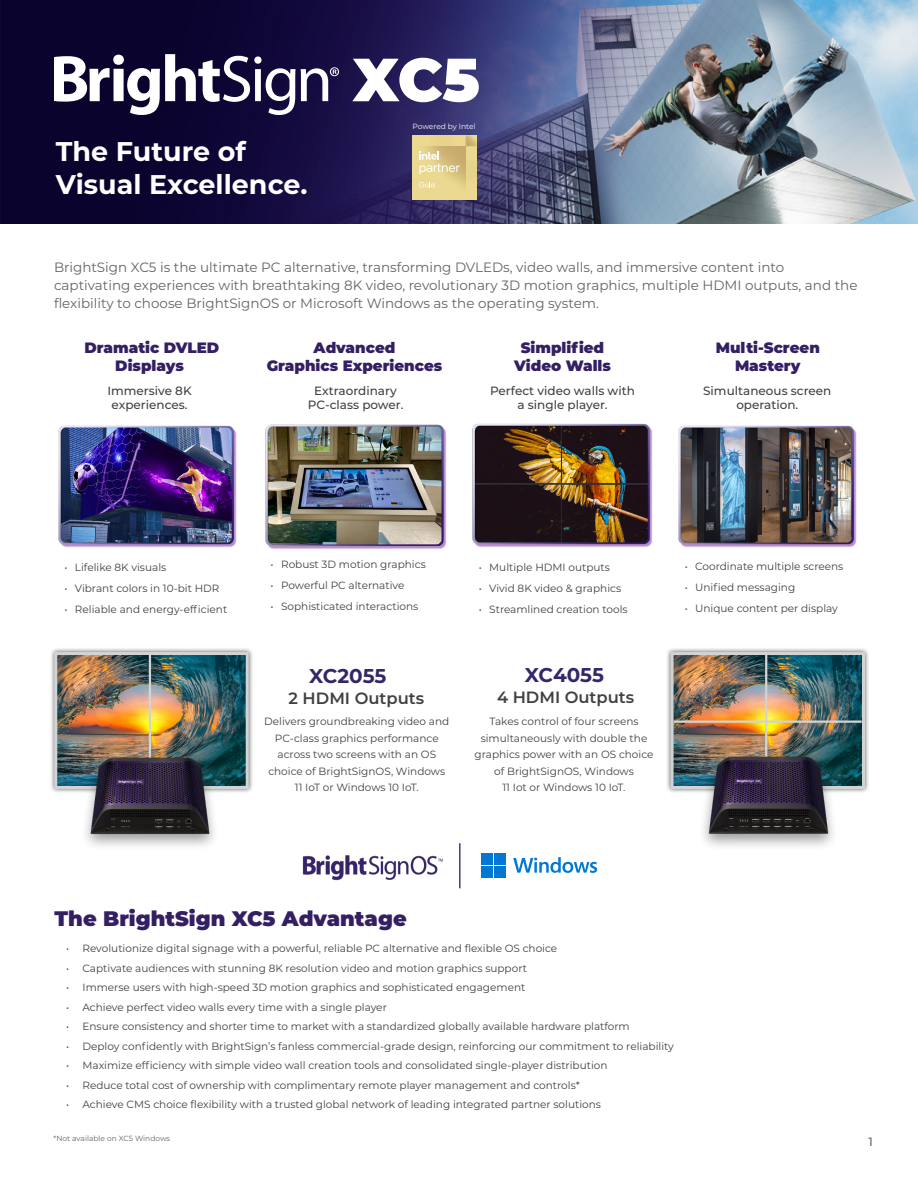
<style>
.page{position:relative;width:918px;height:1188px;background:#fff}
.page>*{position:absolute;margin:0;border:0;box-sizing:border-box;transform-origin:0 0}
.t1{font:900 60.75px "Montserrat";color:#fff}
.t2{font:700 27px/33px "Montserrat";color:#fff}
.t3{font:900 21px "Montserrat";color:#341f63}
.t4{font:700 19.95px "Montserrat";letter-spacing:-.005em;color:#31286a}
.t5{font:600 16.35px "Montserrat";color:#414042}
.t6{font:900 15px "Montserrat";color:#341f63}
.t7{font:13.5px/18px "Montserrat";color:#636466}
.t8{font:500 12px/14.4px "Montserrat";color:#414042;text-align:center}
.t9{font:500 12px "Montserrat";color:#636466}
.t10{font:10.5px/16.5px "Montserrat";color:#414042;text-align:center}
.t11{font:7.5px "Montserrat";color:#636466}
.t12{font:7.5px "Montserrat";letter-spacing:-.015em;color:#fff}
</style>
<div class="page">
<img style="left:0;top:0;width:918px;height:223px">
<svg style="left:54px;top:54px;width:285px;height:61px"></svg>
<img style="left:472px;top:423px;width:181px;height:124px">
<img style="left:265px;top:424px;width:182px;height:125px">
<img style="left:58px;top:425px;width:179px;height:123px">
<img style="left:678px;top:425px;width:179px;height:123px">
<div style="left:412px;top:136px;width:64px;height:64px;background:#ebd991"></div>
<svg style="left:466px;top:136px;width:10px;height:10px"></svg>
<img style="left:419px;top:146px;width:47px;height:42px">
<svg style="left:419px;top:152px;width:41px;height:22px"></svg>
<svg style="left:419px;top:182px;width:15px;height:5px"></svg>
<img style="left:303px;top:855px;width:140px;height:25px">
<hr style="left:459px;top:843px;width:1px;height:45px;background:#31286a">
<div style="left:481px;top:853px;width:12px;height:12px;background:#0078d4"></div>
<div style="left:494px;top:853px;width:12px;height:12px;background:#0078d4"></div>
<div style="left:481px;top:866px;width:12px;height:12px;background:#0078d4"></div>
<div style="left:494px;top:866px;width:12px;height:12px;background:#0078d4"></div>
<svg style="left:513px;top:857px;width:84px;height:16px"></svg>
<div style="left:665px;top:647px;width:205px;height:147px;background:#000;opacity:.65"></div>
<img style="left:675px;top:656px;width:186px;height:87px">
<div style="left:671px;top:652px;width:194px;height:137px;border:3px solid #d1d3d4"></div>
<hr style="left:765px;top:652px;width:2px;height:136px;background:#d1d3d4">
<hr style="left:674px;top:721px;width:188px;height:2px;background:#d1d3d4">
<img style="left:665px;top:743px;width:205px;height:103px">
<div style="left:49px;top:647px;width:205px;height:147px;background:#000;opacity:.65"></div>
<img style="left:58px;top:656px;width:187px;height:87px">
<div style="left:54px;top:652px;width:195px;height:137px;border:3px solid #d1d3d4"></div>
<hr style="left:149px;top:652px;width:2px;height:136px;background:#d1d3d4">
<img style="left:49px;top:743px;width:204px;height:103px">
<p class="t1" style="left:353px;top:34px;width:129px">XC5</p>
<p class="t2" style="left:56px;top:134px;width:253px">The Future of<br>Visual Excellence.</p>
<p class="t12" style="left:413px;top:121px;width:65px">Powered by Intel</p>
<p class="t7" style="left:54px;top:257px;width:805px">BrightSign XC5 is the ultimate PC alternative, transforming DVLEDs, video walls, and immersive content into captivating experiences with breathtaking 8K video, revolutionary 3D motion graphics, multiple HDMI outputs, and the flexibility to choose BrightSignOS or Microsoft Windows as the operating system.</p>
<p class="t6" style="left:84px;top:336px;width:136px">Dramatic DVLED</p>
<p class="t6" style="left:115px;top:354px;width:70px">Displays</p>
<p class="t8" style="left:107px;top:383px;width:86px">Immersive 8K experiences.</p>
<p class="t6" style="left:314px;top:336px;width:83px">Advanced</p>
<p class="t6" style="left:267px;top:354px;width:177px">Graphics Experiences</p>
<p class="t6" style="left:521px;top:336px;width:85px">Simplified</p>
<p class="t6" style="left:514px;top:354px;width:98px">Video Walls</p>
<p class="t6" style="left:716px;top:336px;width:106px">Multi-Screen</p>
<p class="t6" style="left:735px;top:354px;width:67px">Mastery</p>
<p class="t8" style="left:308px;top:383px;width:97px">Extraordinary<br>PC-class power.</p>
<p class="t8" style="left:703px;top:383px;width:130px">Simultaneous screen operation.</p>
<p class="t8" style="left:490px;top:383px;width:146px">Perfect video walls with a single player.</p>
<p class="t10" style="left:64px;top:558px;width:103px">• Lifelike 8K visuals</p>
<p class="t10" style="left:64px;top:579px;width:157px">• Vibrant colors in 10-bit HDR</p>
<p class="t10" style="left:64px;top:600px;width:164px">• Reliable and energy-efficient</p>
<p class="t10" style="left:271px;top:556px;width:157px">• Robust 3D motion graphics</p>
<p class="t10" style="left:271px;top:577px;width:135px">• Powerful PC alternative</p>
<p class="t10" style="left:271px;top:598px;width:149px">• Sophisticated interactions</p>
<p class="t10" style="left:479px;top:558px;width:133px">• Multiple HDMI outputs</p>
<p class="t10" style="left:479px;top:579px;width:144px">• Vivid 8K video &amp; graphics</p>
<p class="t10" style="left:479px;top:600px;width:150px">• Streamlined creation tools</p>
<p class="t4" style="left:309px;top:661px;width:79px">XC2055</p>
<p class="t4" style="left:525px;top:661px;width:81px">XC4055</p>
<p class="t5" style="left:289px;top:687px;width:137px">2 HDMI Outputs</p>
<p class="t5" style="left:497px;top:686px;width:139px">4 HDMI Outputs</p>
<p class="t10" style="left:264px;top:713px;width:187px">Delivers groundbreaking video and<br>PC-class graphics performance across two screens with an OS choice of BrightSignOS, Windows<br>11 IoT or Windows 10 IoT.</p>
<p class="t10" style="left:474px;top:713px;width:181px">Takes control of four screens simultaneously with double the graphics power with an OS choice of BrightSignOS, Windows<br>11 Iot or Windows 10 IoT.</p>
<p class="t10" style="left:685px;top:558px;width:160px">• Coordinate multiple screens</p>
<p class="t10" style="left:685px;top:579px;width:112px">• Unified messaging</p>
<p class="t10" style="left:685px;top:600px;width:155px">• Unique content per display</p>
<p class="t3" style="left:54px;top:903px;width:354px">The BrightSign XC5 Advantage</p>
<p class="t10" style="left:66px;top:940px;width:493px">• Revolutionize digital signage with a powerful, reliable PC alternative and flexible OS choice</p>
<p class="t10" style="left:66px;top:959px;width:462px">• Captivate audiences with stunning 8K resolution video and motion graphics support</p>
<p class="t10" style="left:66px;top:979px;width:461px">• Immerse users with high-speed 3D motion graphics and sophisticated engagement</p>
<p class="t10" style="left:66px;top:998px;width:322px">• Achieve perfect video walls every time with a single player</p>
<p class="t10" style="left:66px;top:1018px;width:565px">• Ensure consistency and shorter time to market with a standardized globally available hardware platform</p>
<p class="t10" style="left:66px;top:1037px;width:610px">• Deploy confidently with BrightSign’s fanless commercial-grade design, reinforcing our commitment to reliability</p>
<p class="t10" style="left:66px;top:1057px;width:543px">• Maximize efficiency with simple video wall creation tools and consolidated single-player distribution</p>
<p class="t10" style="left:66px;top:1076px;width:515px">• Reduce total cost of ownership with complimentary remote player management and controls*</p>
<p class="t10" style="left:66px;top:1096px;width:537px">• Achieve CMS choice flexibility with a trusted global network of leading integrated partner solutions</p>
<p class="t11" style="left:54px;top:1133px;width:118px">*Not available on XC5 Windows</p>
<p class="t9" style="left:869px;top:1133px;width:6px">1</p>
</div>
